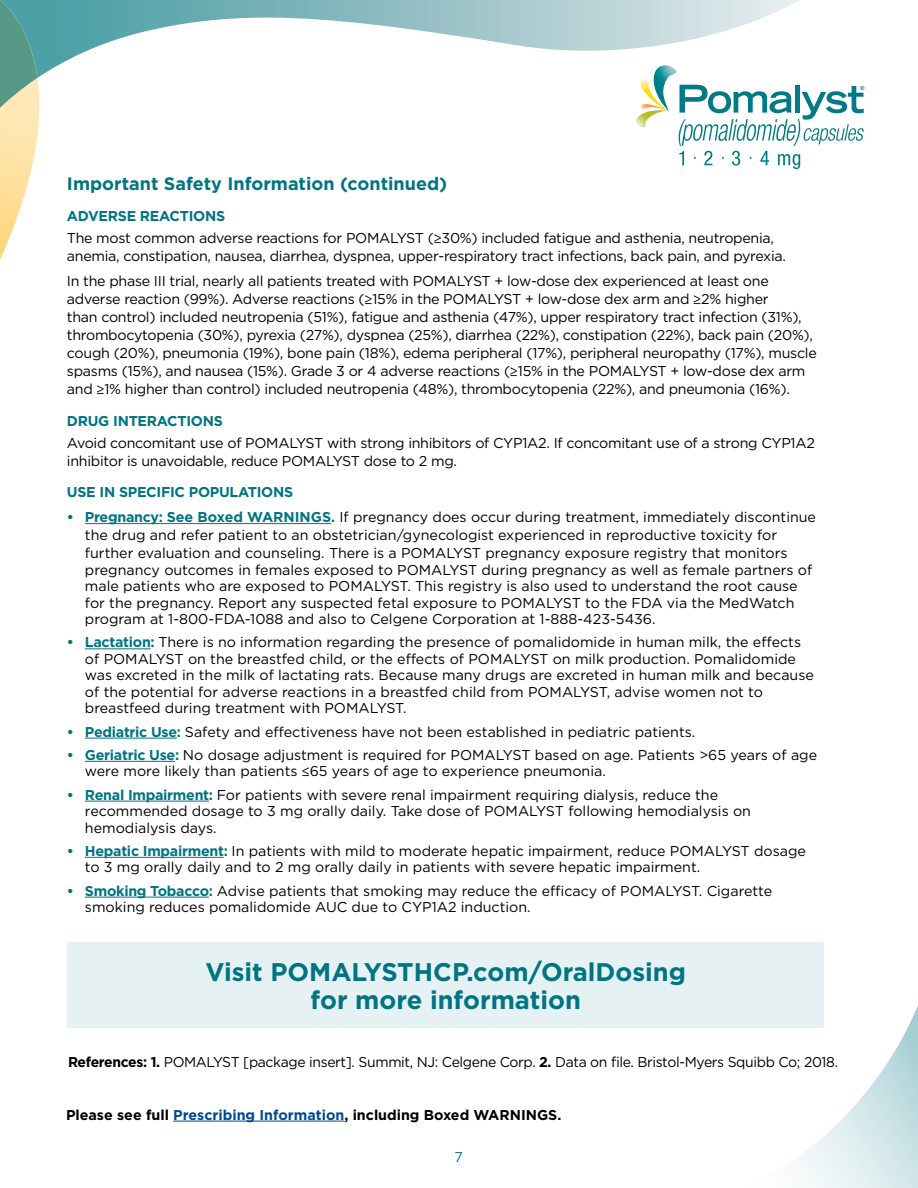
<style>
.page{position:relative;width:918px;height:1188px;background:#fff}
.page>*{position:absolute;margin:0;border:0;box-sizing:border-box;transform-origin:0 0}
.t1{font:700 25.5px/28.5px "Gotham";color:#007482;text-align:center}
.t2{font:700 18px "Gotham";color:#007482}
.t3{font:14.25px/16.5px "Gotham";letter-spacing:-.005em;color:#000}
.t4{font:14.25px "Gotham";letter-spacing:-.025em;color:#000}
.t5{font:700 14.25px "Gotham";color:#000}
.t6{font:700 14.25px "Gotham";letter-spacing:-.02em;color:#007482}
.t7{font:14.25px "Gotham";color:#007983}
.s1{font-weight:700;color:#007482}
.s2{font-family:"Helvetica Neue LT Std";font-weight:500}
.s3{font-weight:700}
.s4{color:#004990}
</style>
<div class="page">
<svg style="left:795px;top:1005px;width:123px;height:183px"></svg>
<svg style="left:636px;top:78px;width:228px;height:91px"></svg>
<svg style="left:0;top:78px;width:40px;height:182px"></svg>
<svg style="left:37px;top:0;width:762px;height:78px"></svg>
<img style="left:0;top:0;width:37px;height:108px">
<div style="left:68px;top:942px;width:756px;height:86px;background:#e6f1f3"></div>
<hr style="left:85px;top:523px;width:246px;height:1px;background:#007482">
<hr style="left:85px;top:648px;width:66px;height:1px;background:#007482">
<hr style="left:85px;top:738px;width:92px;height:1px;background:#007482">
<hr style="left:85px;top:761px;width:90px;height:1px;background:#007482">
<hr style="left:85px;top:801px;width:124px;height:1px;background:#007482">
<hr style="left:85px;top:857px;width:139px;height:1px;background:#007482">
<hr style="left:85px;top:897px;width:124px;height:1px;background:#007482">
<hr style="left:173px;top:1121px;width:171px;height:1px;background:#004990">
<p class="t2" style="left:67px;top:171px;width:382px">Important Safety Information (continued)</p>
<p class="t3" style="left:67px;top:205px;width:709px;line-height:22.4px"><span class="s1">ADVERSE REACTIONS<br></span>The most common adverse reactions for POMALYST (<span class="s2">≥</span>30%) included fatigue and asthenia, neutropenia,</p>
<p class="t3" style="left:67px;top:244px;width:721px;line-height:24.8px">anemia, constipation, nausea, diarrhea, dyspnea, upper-respiratory tract infections, back pain, and pyrexia.<br>In the phase III trial, nearly all patients treated with POMALYST + low-dose dex experienced at least one</p>
<p class="t3" style="left:67px;top:290px;width:751px;line-height:18px">adverse reaction (99%). Adverse reactions (<span class="s2">≥</span>15% in the POMALYST + low-dose dex arm and <span class="s2">≥</span>2% higher<br>than control) included neutropenia (51%), fatigue and asthenia (47%), upper respiratory tract infection (31%), thrombocytopenia (30%), pyrexia (27%), dyspnea (25%), diarrhea (22%), constipation (22%), back pain (20%), cough (20%), pneumonia (19%), bone pain (18%), edema peripheral (17%), peripheral neuropathy (17%), muscle spasms (15%), and nausea (15%). Grade 3 or 4 adverse reactions (<span class="s2">≥</span>15% in the POMALYST + low-dose dex arm and <span class="s2">≥</span>1% higher than control) included neutropenia (48%), thrombocytopenia (22%), and pneumonia (16%).</p>
<p class="t6" style="left:67px;top:411px;width:157px">DRUG INTERACTIONS</p>
<p class="t3" style="left:67px;top:434px;width:749px;line-height:18px">Avoid concomitant use of POMALYST with strong inhibitors of CYP1A2. If concomitant use of a strong CYP1A2 inhibitor is unavoidable, reduce POMALYST dose to 2 mg.</p>
<p class="t6" style="left:67px;top:483px;width:228px">USE IN SPECIFIC POPULATIONS</p>
<p class="t3" style="left:85px;top:508px;width:733px;line-height:18px;text-indent:-18px"><span class="s1">• Pregnancy: See Boxed WARNINGS.</span> If pregnancy does occur during treatment, immediately discontinue the drug and refer patient to an obstetrician/gynecologist experienced in reproductive toxicity for further evaluation and counseling. There is a POMALYST pregnancy exposure registry that monitors</p>
<p class="t3" style="left:85px;top:561px;width:729px">pregnancy outcomes in females exposed to POMALYST during pregnancy as well as female partners of male patients who are exposed to POMALYST. This registry is also used to understand the root cause for the pregnancy. Report any suspected fetal exposure to POMALYST to the FDA via the MedWatch program at 1-800-FDA-1088 and also to Celgene Corporation at 1-888-423-5436.</p>
<p class="t3" style="left:85px;top:634px;width:730px;text-indent:-18px"><span class="s1">• Lactation:</span> There is no information regarding the presence of pomalidomide in human milk, the effects of POMALYST on the breastfed child, or the effects of POMALYST on milk production. Pomalidomide was excreted in the milk of lactating rats. Because many drugs are excreted in human milk and because of the potential for adverse reactions in a breastfed child from POMALYST, advise women not to breastfeed during treatment with POMALYST.</p>
<p class="t3" style="left:67px;top:723px;width:630px"><span class="s1">• Pediatric Use:</span> Safety and effectiveness have not been established in pediatric patients.</p>
<p class="t3" style="left:85px;top:746px;width:734px;text-indent:-18px"><span class="s1">• Geriatric Use:</span> No dosage adjustment is required for POMALYST based on age. Patients &gt;65 years of age were more likely than patients <span class="s2">≤</span>65 years of age to experience pneumonia.</p>
<p class="t3" style="left:85px;top:786px;width:668px;text-indent:-18px"><span class="s1">• Renal Impairment:</span> For patients with severe renal impairment requiring dialysis, reduce the recommended dosage to 3 mg orally daily. Take dose of POMALYST following hemodialysis on hemodialysis days.</p>
<p class="t3" style="left:85px;top:842px;width:723px;text-indent:-18px"><span class="s1">• Hepatic Impairment:</span> In patients with mild to moderate hepatic impairment, reduce POMALYST dosage to 3 mg orally daily and to 2 mg orally daily in patients with severe hepatic impairment.</p>
<p class="t3" style="left:85px;top:882px;width:689px;text-indent:-18px"><span class="s1">• Smoking Tobacco:</span> Advise patients that smoking may reduce the efficacy of POMALYST. Cigarette smoking reduces pomalidomide AUC due to CYP1A2 induction.</p>
<h1 class="t1" style="left:205px;top:957px;width:482px">Visit POMALYSTHCP.com/OralDosing for more information</h1>
<p class="t4" style="left:68px;top:1053px;width:772px"><span class="s3">References: 1.</span> POMALYST [package insert]. Summit, NJ: Celgene Corp. <span class="s3">2.</span> Data on file. Bristol-Myers Squibb Co; 2018.</p>
<p class="t5" style="left:66px;top:1105px;width:497px">Please see full <span class="s4">Prescribing Information</span>, including Boxed WARNINGS.</p>
<p class="t7" style="left:454px;top:1148px;width:10px">7</p>
</div>
